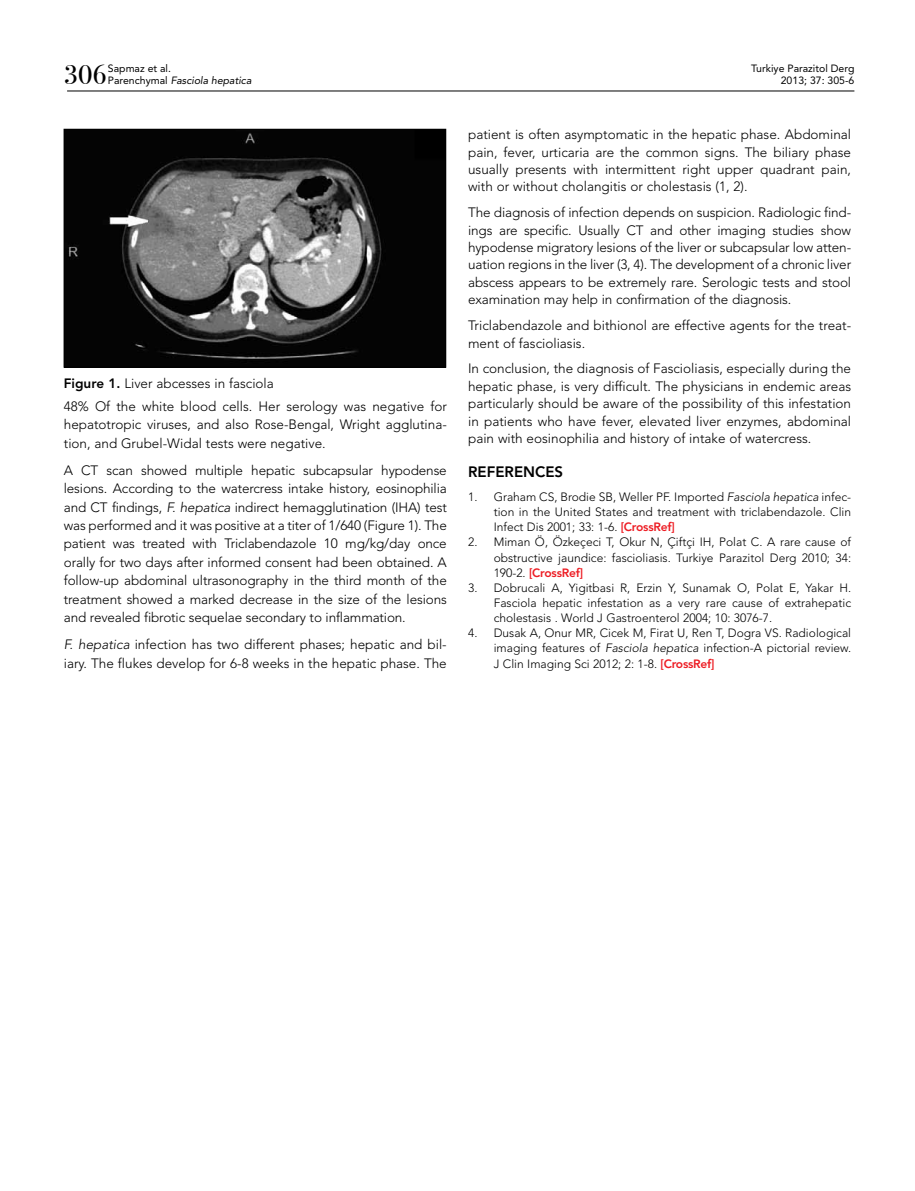
<style>
.page{position:relative;width:915px;height:1191px;background:#fff}
.page>*{position:absolute;margin:0;border:0;box-sizing:border-box;transform-origin:0 0}
.t1{font:27px "Bodoni Svty Two ITCTT Book";color:#000}
.t2{font:800 15px "Avenir LT Std";color:#000}
.t3{font:300 13.5px/17.4px "Avenir LT Std";color:#000;text-align:justify}
.t4{font:300 12px/15.1px "Avenir LT Std";color:#000;text-align:justify}
.t5{font:10.5px/12.8px "Avenir LT Std";color:#000;text-align:right}
.t6{font:italic 10.5px "Avenir LT Std";color:#000}
.s1{font-style:normal}
.s2{font-weight:800}
.s3{font-style:italic}
.s4{font-weight:800;color:#ed1d24}
</style>
<div class="page">
<hr style="left:67px;top:91px;width:787px;height:1px;background:#000">
<img style="left:66px;top:131px;width:378px;height:234px">
<div style="left:64px;top:129px;width:382px;height:238px;border:1px solid #000"></div>
<p class="t5" style="left:108px;top:62px;width:65px">Sapmaz et al.</p>
<h1 class="t1" style="left:64px;top:53px;width:45px">306</h1>
<p class="t6" style="left:108px;top:75px;width:145px"><span class="s1">Parenchymal</span> Fasciola hepatica</p>
<p class="t3" style="left:64px;top:374px;width:211px"><span class="s2">Figure 1.</span> Liver abcesses in fasciola</p>
<p class="t3" style="left:64px;top:397px;width:384px;line-height:18.5px">48% Of the white blood cells. Her serology was negative for hepatotropic viruses, and also Rose-Bengal, Wright agglutina&shy;tion, and Grubel-Widal tests were negative.</p>
<p class="t3" style="left:64px;top:461px;width:384px;line-height:18.5px">A CT scan showed multiple hepatic subcapsular hypodense lesions. According to the watercress intake history, eosinophilia and CT findings, <span class="s3">F. hepatica</span> indirect hemagglutination (IHA) test was performed and it was positive at a titer of 1/640 (Figure 1). The patient was treated with Triclabendazole 10 mg/kg/day once orally for two days after informed consent had been obtained. A follow-up abdominal ultrasonography in the third month of the treatment showed a marked decrease in the size of the lesions and revealed fibrotic sequelae secondary to inflammation.</p>
<p class="t3" style="left:64px;top:635px;width:384px;line-height:18.5px"><span class="s3">F. hepatica</span> infection has two different phases; hepatic and bil&shy;iary. The flukes develop for 6-8 weeks in the hepatic phase. The</p>
<p class="t5" style="left:751px;top:62px;width:105px">Turkiye Parazitol Derg<br>2013; 37: 305-6</p>
<p class="t3" style="left:468px;top:126px;width:384px">patient is often asymptomatic in the hepatic phase. Abdominal pain, fever, urticaria are the common signs. The biliary phase usually presents with intermittent right upper quadrant pain, with or without cholangitis or cholestasis (1, 2).</p>
<p class="t3" style="left:468px;top:204px;width:384px">The diagnosis of infection depends on suspicion. Radiologic find&shy;ings are specific. Usually CT and other imaging studies show hypodense migratory lesions of the liver or subcapsular low atten&shy;uation regions in the liver (3, 4). The development of a chronic liver abscess appears to be extremely rare. Serologic tests and stool examination may help in confirmation of the diagnosis.</p>
<p class="t3" style="left:468px;top:317px;width:384px">Triclabendazole and bithionol are effective agents for the treat&shy;ment of fascioliasis.</p>
<p class="t3" style="left:468px;top:360px;width:384px">In conclusion, the diagnosis of Fascioliasis, especially during the hepatic phase, is very difficult. The physicians in endemic areas particularly should be aware of the possibility of this infestation in patients who have fever, elevated liver enzymes, abdominal pain with eosinophilia and history of intake of watercress.</p>
<p class="t2" style="left:468px;top:463px;width:96px">REFERENCES</p>
<p class="t4" style="left:493px;top:489px;width:359px;text-indent:-26px">1. Graham CS, Brodie SB, Weller PF. Imported <span class="s3">Fasciola hepatica</span> infec&shy;tion in the United States and treatment with triclabendazole. Clin Infect Dis 2001; 33: 1-6. <span class="s4">[CrossRef]</span></p>
<p class="t4" style="left:493px;top:534px;width:359px;text-indent:-26px">2. Miman Ö, Özkeçeci T, Okur N, Çiftçi IH, Polat C. A rare cause of obstructive jaundice: fascioliasis. Turkiye Parazitol Derg 2010; 34:<br>190-2. <span class="s4">[CrossRef]</span></p>
<p class="t4" style="left:493px;top:580px;width:359px;text-indent:-26px">3. Dobrucali A, Yigitbasi R, Erzin Y, Sunamak O, Polat E, Yakar H.<br>Fasciola hepatic infestation as a very rare cause of extrahepatic cholestasis . World J Gastroenterol 2004; 10: 3076-7.</p>
<p class="t4" style="left:493px;top:625px;width:359px;text-indent:-26px">4. Dusak A, Onur MR, Cicek M, Firat U, Ren T, Dogra VS. Radiological imaging features of <span class="s3">Fasciola hepatica</span> infection-A pictorial review.<br>J Clin Imaging Sci 2012; 2: 1-8. <span class="s4">[CrossRef]</span></p>
</div>
